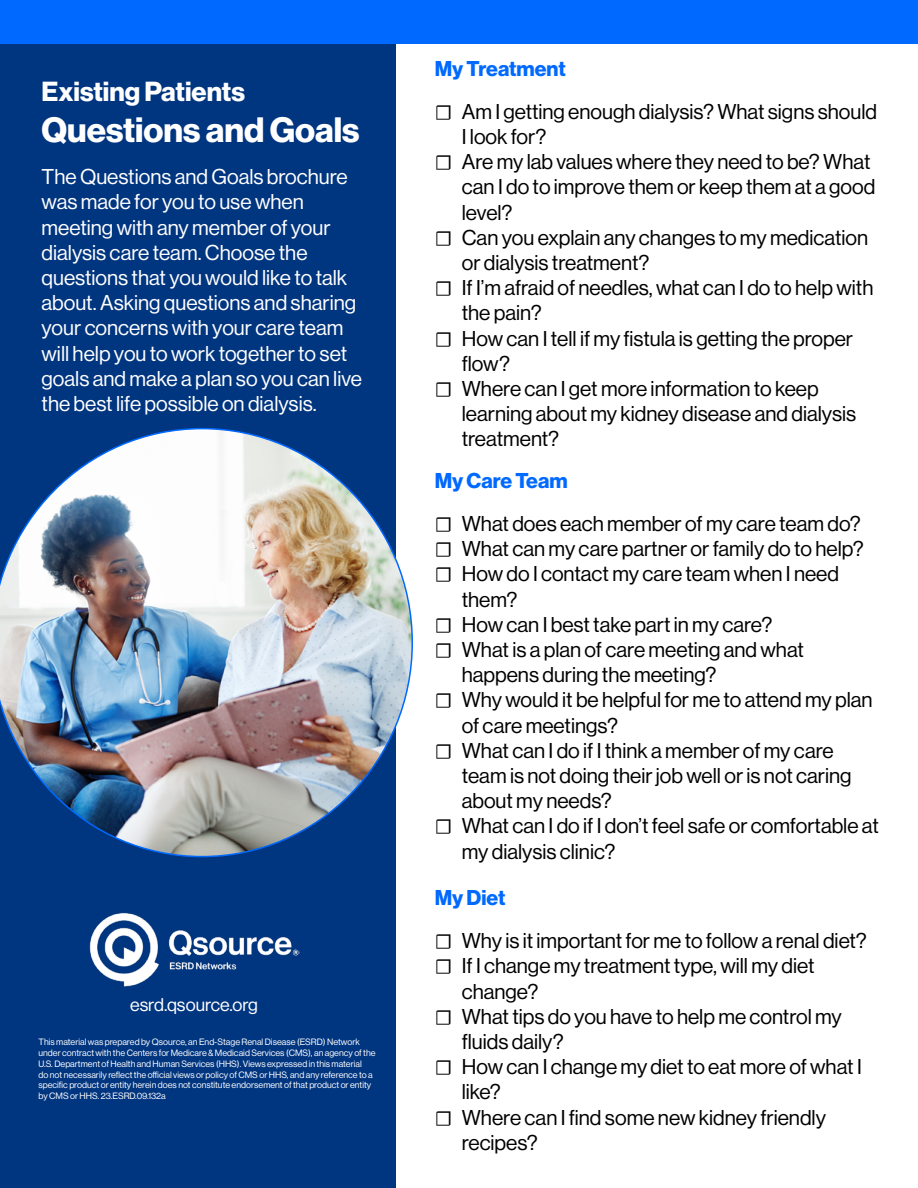
<style>
.page{position:relative;width:918px;height:1188px;background:#fff}
.page>*{position:absolute;margin:0;border:0;box-sizing:border-box;transform-origin:0 0}
.t1{font:34.5px "N Haas Grotesk DS Pro 75 Bd";color:#fff}
.t2{font:27px "N Haas Grotesk DS Pro 75 Bd";color:#fff}
.t3{font:21px "N Haas Grotesk DS Pro 55 Rg";color:#000}
.t4{font:21px/25.2px "N Haas Grotesk DS Pro 55 Rg";color:#fff}
.t5{font:21px "N Haas Grotesk DS Pro 75 Bd";color:#0069ff}
.t6{font:18px "N Haas Grotesk DS Pro 55 Rg";color:#fff}
.t7{font:9px/10.8px "N Haas Grotesk DS Pro 55 Rg";color:#fff}
.s1{font-family:"Minion Pro"}
</style>
<div class="page">
<div style="left:0;top:43px;width:396px;height:1145px;background:#003580"></div>
<img style="left:0;top:428px;width:413px;height:429px">
<div style="left:0;top:0;width:918px;height:43px;background:#0069ff"></div>
<img style="left:89px;top:912px;width:211px;height:75px">
<p class="t2" style="left:42px;top:76px;width:205px">Existing Patients</p>
<h1 class="t1" style="left:42px;top:110px;width:320px">Questions and Goals</h1>
<p class="t4" style="left:42px;top:164px;width:322px">The Questions and Goals brochure was made for you to use when meeting with any member of your dialysis care team. Choose the questions that you would like to talk about. Asking questions and sharing your concerns with your care team will help you to work together to set goals and make a plan so you can live the best life possible on dialysis.</p>
<p class="t6" style="left:130px;top:995px;width:129px">esrd.qsource.org</p>
<p class="t7" style="left:39px;top:1037px;width:339px">This material was prepared by Qsource, an End-Stage Renal Disease (ESRD) Network under contract with the Centers for Medicare &amp; Medicaid Services (CMS), an agency of the U.S. Department of Health and Human Services (HHS). Views expressed in this material<br>do not necessarily reflect the official views or policy of CMS or HHS, and any reference to a specific product or entity herein does not constitute endorsement of that product or entity by CMS or HHS. 23.ESRD.09.132a</p>
<p class="t5" style="left:435px;top:56px;width:132px">My Treatment</p>
<p class="t3" style="left:435px;top:100px;width:444px"><span class="s1">☐</span> Am I getting enough dialysis? What signs should</p>
<p class="t3" style="left:462px;top:125px;width:86px">I look for?</p>
<p class="t3" style="left:435px;top:150px;width:437px"><span class="s1">☐</span> Are my lab values where they need to be? What</p>
<p class="t3" style="left:462px;top:175px;width:415px">can I do to improve them or keep them at a good</p>
<p class="t3" style="left:462px;top:200px;width:52px">level?</p>
<p class="t3" style="left:435px;top:226px;width:435px"><span class="s1">☐</span> Can you explain any changes to my medication</p>
<p class="t3" style="left:462px;top:251px;width:189px">or dialysis treatment?</p>
<p class="t3" style="left:435px;top:276px;width:440px"><span class="s1">☐</span> If I’m afraid of needles, what can I do to help with</p>
<p class="t3" style="left:462px;top:301px;width:81px">the pain?</p>
<p class="t3" style="left:435px;top:326px;width:420px"><span class="s1">☐</span> How can I tell if my fistula is getting the proper</p>
<p class="t3" style="left:462px;top:352px;width:50px">flow?</p>
<p class="t3" style="left:435px;top:377px;width:386px"><span class="s1">☐</span> Where can I get more information to keep</p>
<p class="t3" style="left:462px;top:402px;width:396px">learning about my kidney disease and dialysis</p>
<p class="t3" style="left:462px;top:427px;width:99px">treatment?</p>
<p class="t5" style="left:435px;top:468px;width:134px">My Care Team</p>
<p class="t3" style="left:435px;top:512px;width:427px"><span class="s1">☐</span> What does each member of my care team do?</p>
<p class="t3" style="left:435px;top:537px;width:431px"><span class="s1">☐</span> What can my care partner or family do to help?</p>
<p class="t3" style="left:435px;top:562px;width:406px"><span class="s1">☐</span> How do I contact my care team when I need</p>
<p class="t3" style="left:462px;top:587px;width:57px">them?</p>
<p class="t3" style="left:435px;top:613px;width:339px"><span class="s1">☐</span> How can I best take part in my care?</p>
<p class="t3" style="left:435px;top:638px;width:371px"><span class="s1">☐</span> What is a plan of care meeting and what</p>
<p class="t3" style="left:462px;top:663px;width:256px">happens during the meeting?</p>
<p class="t3" style="left:435px;top:688px;width:439px"><span class="s1">☐</span> Why would it be helpful for me to attend my plan</p>
<p class="t3" style="left:462px;top:713px;width:158px">of care meetings?</p>
<p class="t3" style="left:435px;top:739px;width:400px"><span class="s1">☐</span> What can I do if I think a member of my care</p>
<p class="t3" style="left:462px;top:764px;width:391px">team is not doing their job well or is not caring</p>
<p class="t3" style="left:462px;top:789px;width:152px">about my needs?</p>
<p class="t3" style="left:435px;top:814px;width:446px"><span class="s1">☐</span> What can I do if I don’t feel safe or comfortable at</p>
<p class="t3" style="left:462px;top:839px;width:155px">my dialysis clinic?</p>
<p class="t5" style="left:435px;top:885px;width:72px">My Diet</p>
<p class="t3" style="left:435px;top:929px;width:434px"><span class="s1">☐</span> Why is it important for me to follow a renal diet?</p>
<p class="t3" style="left:435px;top:954px;width:381px"><span class="s1">☐</span> If I change my treatment type, will my diet</p>
<p class="t3" style="left:462px;top:979px;width:78px">change?</p>
<p class="t3" style="left:435px;top:1005px;width:409px"><span class="s1">☐</span> What tips do you have to help me control my</p>
<p class="t3" style="left:462px;top:1030px;width:104px">fluids daily?</p>
<p class="t3" style="left:435px;top:1055px;width:429px"><span class="s1">☐</span> How can I change my diet to eat more of what I</p>
<p class="t3" style="left:462px;top:1080px;width:41px">like?</p>
<p class="t3" style="left:435px;top:1105px;width:393px"><span class="s1">☐</span> Where can I find some new kidney friendly</p>
<p class="t3" style="left:462px;top:1131px;width:78px">recipes?</p>
</div>
